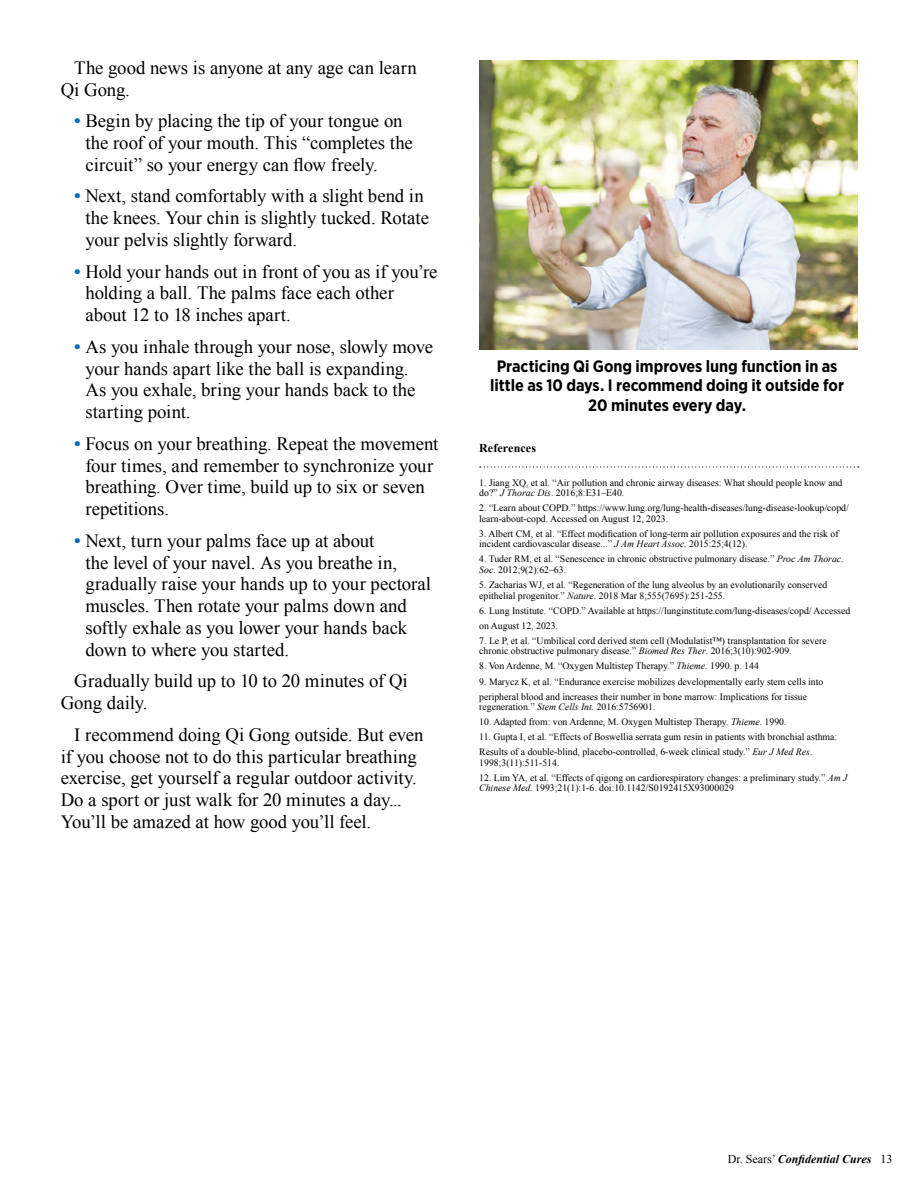
<style>
.page{position:relative;width:918px;height:1188px;background:#fff}
.page>*{position:absolute;margin:0;border:0;box-sizing:border-box;transform-origin:0 0}
.t1{font:18.75px/21.8px "Times New Roman";letter-spacing:-.005em;color:#000}
.t2{font:700 16.5px/19.5px "Gotham Narrow";letter-spacing:-.005em;color:#000;text-align:center}
.t3{font:italic 700 12px "Times New Roman";color:#000}
.t4{font:700 12px "Times New Roman";letter-spacing:.01em;color:#000}
.t5{font:9.75px/10.5px "Times New Roman";color:#000}
.s1{font-weight:700;color:#006fba}
.s2{font-style:italic}
.s3{font-weight:400;font-style:normal}
</style>
<div class="page">
<svg style="left:480px;top:466px;width:379px;height:2px"></svg>
<img style="left:479px;top:61px;width:378px;height:289px">
<h1 class="t1" style="left:61px;top:56px;width:358px;text-indent:14px">The good news is anyone at any age can learn<br>Qi Gong.</h1>
<h1 class="t1" style="left:86px;top:110px;width:329px;text-indent:-11px"><span class="s1">•</span> Begin by placing the tip of your tongue on the roof of your mouth. This “completes the circuit” so your energy can flow freely.</h1>
<h1 class="t1" style="left:86px;top:185px;width:345px;text-indent:-11px"><span class="s1">•</span> Next, stand comfortably with a slight bend in the knees. Your chin is slightly tucked. Rotate your pelvis slightly forward.</h1>
<h1 class="t1" style="left:86px;top:260px;width:354px;text-indent:-11px"><span class="s1">•</span> Hold your hands out in front of you as if you’re holding a ball. The palms face each other about 12 to 18 inches apart.</h1>
<h1 class="t1" style="left:86px;top:336px;width:349px;text-indent:-11px"><span class="s1">•</span> As you inhale through your nose, slowly move your hands apart like the ball is expanding.<br>As you exhale, bring your hands back to the starting point.</h1>
<h1 class="t1" style="left:86px;top:433px;width:354px;text-indent:-11px"><span class="s1">•</span> Focus on your breathing. Repeat the movement four times, and remember to synchronize your breathing. Over time, build up to six or seven repetitions.</h1>
<h1 class="t1" style="left:86px;top:530px;width:347px;text-indent:-11px"><span class="s1">•</span> Next, turn your palms face up at about<br>the level of your navel. As you breathe in, gradually raise your hands up to your pectoral muscles. Then rotate your palms down and softly exhale as you lower your hands back down to where you started.</h1>
<h1 class="t1" style="left:61px;top:670px;width:349px;text-indent:14px">Gradually build up to 10 to 20 minutes of Qi<br>Gong daily.</h1>
<h1 class="t1" style="left:61px;top:724px;width:364px;text-indent:14px">I recommend doing Qi Gong outside. But even if you choose not to do this particular breathing exercise, get yourself a regular outdoor activity.<br>Do a sport or just walk for 20 minutes a day...<br>You’ll be amazed at how good you’ll feel.</h1>
<h2 class="t2" style="left:490px;top:356px;width:355px">Practicing Qi Gong improves lung function in as little as 10 days. I recommend doing it outside for<br>20 minutes every day.</h2>
<p class="t4" style="left:479px;top:440px;width:58px">References</p>
<p class="t5" style="left:479px;top:477px;width:365px">1. Jiang XQ, et al. “Air pollution and chronic airway diseases: What should people know and do?” <span class="s2">J Thorac Dis</span>. 2016;8:E31–E40.</p>
<p class="t5" style="left:479px;top:503px;width:371px">2. “Learn about COPD.” https://www.lung.org/lung-health-diseases/lung-disease-lookup/copd/ learn-about-copd. Accessed on August 12, 2023.</p>
<p class="t5" style="left:479px;top:528px;width:361px">3. Albert CM, et al. “Effect modification of long-term air pollution exposures and the risk of incident cardiovascular disease...” <span class="s2">J Am Heart Assoc.</span> 2015:25;4(12).</p>
<p class="t5" style="left:479px;top:554px;width:366px">4. Tuder RM, et al. “Senescence in chronic obstructive pulmonary disease.” <span class="s2">Proc Am Thorac</span>.<br><span class="s2">Soc</span>. 2012;9(2):62–63.</p>
<p class="t5" style="left:479px;top:579px;width:350px">5. Zacharias WJ, et al. “Regeneration of the lung alveolus by an evolutionarily conserved epithelial progenitor.” <span class="s2">Nature</span>. 2018 Mar 8;555(7695):251-255.</p>
<p class="t5" style="left:479px;top:603px;width:373px;line-height:15.1px">6. Lung Institute. “COPD.” Available at https://lunginstitute.com/lung-diseases/copd/ Accessed on August 12, 2023.</p>
<p class="t5" style="left:479px;top:635px;width:349px">7. Le P, et al. “Umbilical cord derived stem cell (Modulatist™) transplantation for severe chronic obstructive pulmonary disease.” <span class="s2">Biomed Res Ther</span>. 2016;3(10):902-909.</p>
<p class="t5" style="left:479px;top:661px;width:281px">8. Von Ardenne, M. “Oxygen Multistep Therapy.” <span class="s2">Thieme</span>. 1990. p. 144</p>
<p class="t5" style="left:479px;top:674px;width:346px;line-height:15.1px">9. Marycz K, et al. “Endurance exercise mobilizes developmentally early stem cells into peripheral blood and increases their number in bone marrow: Implications for tissue</p>
<p class="t5" style="left:479px;top:701px;width:178px">regeneration.” <span class="s2">Stem Cells Int.</span> 2016:5756901.</p>
<p class="t5" style="left:479px;top:717px;width:309px">10. Adapted from: von Ardenne, M. Oxygen Multistep Therapy. <span class="s2">Thieme</span>. 1990.</p>
<p class="t5" style="left:479px;top:729px;width:359px;line-height:15.1px">11. Gupta I, et al. “Effects of Boswellia serrata gum resin in patients with bronchial asthma:<br>Results of a double-blind, placebo-controlled, 6-week clinical study.” <span class="s2">Eur J Med Res</span>.</p>
<p class="t5" style="left:479px;top:757px;width:82px">1998;3(11):511-514.</p>
<p class="t5" style="left:479px;top:772px;width:370px">12. Lim YA, et al. “Effects of qigong on cardiorespiratory changes: a preliminary study.” <span class="s2">Am J<br>Chinese Med.</span> 1993;21(1):1-6. doi:10.1142/S0192415X93000029</p>
<p class="t3" style="left:728px;top:1150px;width:166px"><span class="s3">Dr. Sears’</span> Confidential Cures <span class="s3">13</span></p>
</div>
